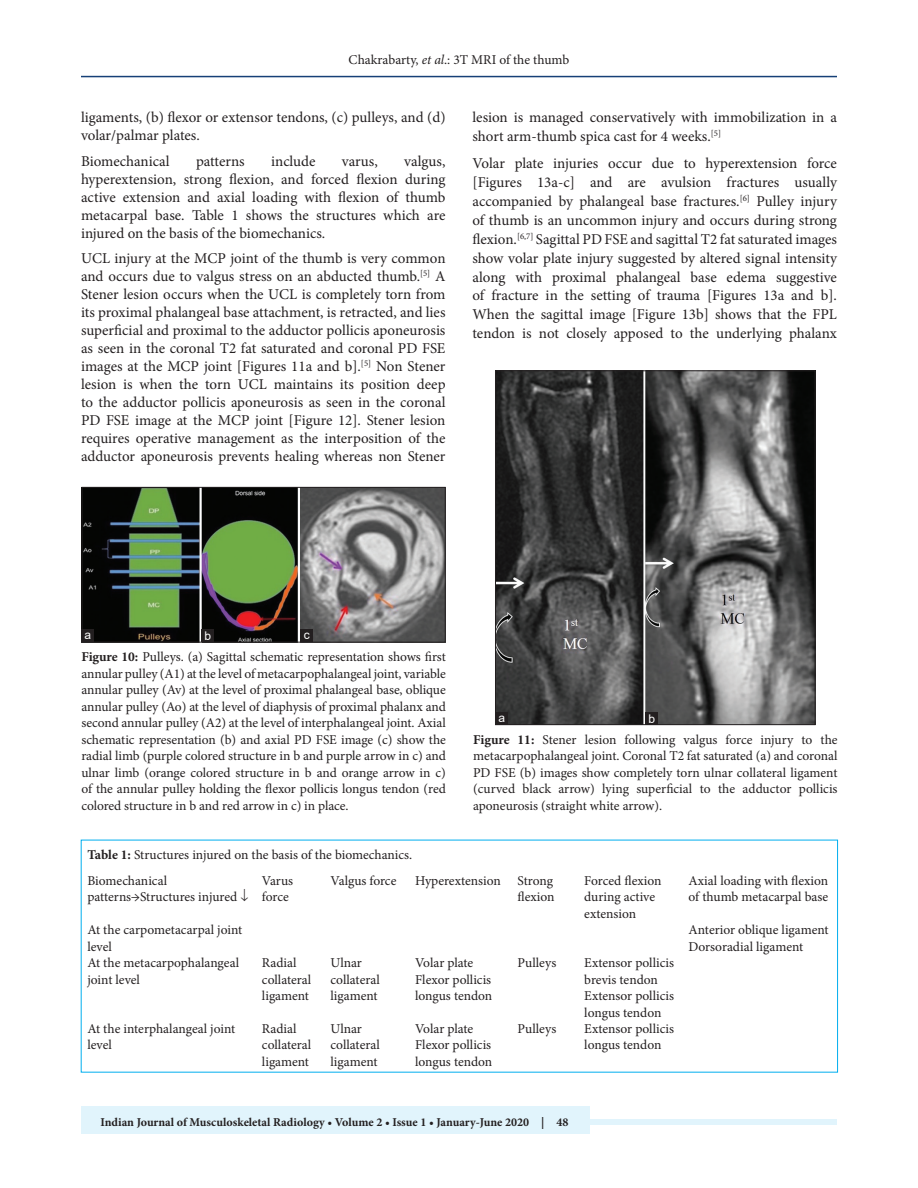
<style>
.page{position:relative;width:918px;height:1188px;background:#fff}
.page>*{position:absolute;margin:0;border:0;box-sizing:border-box;transform-origin:0 0}
.TX{font:15px/18px "Minion Pro";letter-spacing:-.005em;color:#231f20;text-align:justify}
.FGC{font:13.5px/16.5px "Minion Pro";letter-spacing:-.005em;color:#231f20;text-align:justify}
.TB{font:13.5px/16.5px "Minion Pro";color:#231f20}
.TBL{font:13.5px/16.5px "Minion Pro";color:#231f20}
.TT{font:13.5px "Minion Pro";color:#231f20}
.t1{font:700 12px "Minion Pro";color:#231f20}
.LABEL{font:12px "Arial";color:#fff}
.s1{font-style:italic}
.s2{font-weight:700}
</style>
<div class="page">
<div style="left:81px;top:1119px;width:756px;height:6px;background:#e1f4fc"></div>
<div style="left:81px;top:1106px;width:508px;height:28px;background:#e1f4fc"></div>
<hr style="left:81px;top:76px;width:756px;height:1px;background:#164077">
<img style="left:84px;top:489px;width:359px;height:151px">
<div style="left:82px;top:487px;width:363px;height:155px;border:1px solid #231f20"></div>
<div style="left:300px;top:630px;width:13px;height:12px;background:#231f20"></div>
<div style="left:202px;top:630px;width:12px;height:12px;background:#231f20"></div>
<div style="left:81px;top:630px;width:13px;height:12px;background:#231f20"></div>
<img style="left:497px;top:373px;width:316px;height:350px">
<div style="left:495px;top:371px;width:320px;height:354px;border:1px solid #231f20"></div>
<div style="left:646px;top:712px;width:12px;height:13px;background:#231f20"></div>
<div style="left:495px;top:712px;width:13px;height:13px;background:#231f20"></div>
<p class="FGC" style="left:349px;top:51px;width:222px">Chakrabarty, <span class="s1">et al</span>.: 3T MRI of the thumb</p>
<p class="TX" style="left:81px;top:109px;width:366px">ligaments, (b) flexor or extensor tendons, (c) pulleys, and (d) volar/palmar plates.</p>
<p class="TX" style="left:81px;top:152px;width:90px">Biomechanical</p>
<p class="TX" style="left:196px;top:152px;width:50px">patterns</p>
<p class="TX" style="left:271px;top:152px;width:46px">include</p>
<p class="TX" style="left:342px;top:152px;width:37px">varus,</p>
<p class="TX" style="left:81px;top:152px;width:366px;text-indent:323px">valgus, hyperextension, strong flexion, and forced flexion during active extension and axial loading with flexion of thumb metacarpal base. Table 1 shows the structures which are injured on the basis of the biomechanics.</p>
<p class="TX" style="left:81px;top:250px;width:366px">UCL injury at the MCP joint of the thumb is very common and occurs due to valgus stress on an abducted thumb.<sup>[5]</sup> A Stener lesion occurs when the UCL is completely torn from its proximal phalangeal base attachment, is retracted, and lies superficial and proximal to the adductor pollicis aponeurosis as seen in the coronal T2 fat saturated and coronal PD FSE images at the MCP joint [Figures 11a and b].<sup>[5]</sup> Non Stener lesion is when the torn UCL maintains its position deep to the adductor pollicis aponeurosis as seen in the coronal PD FSE image at the MCP joint [Figure 12]. Stener lesion requires operative management as the interposition of the adductor aponeurosis prevents healing whereas non Stener</p>
<p class="TX" style="left:472px;top:108px;width:366px;line-height:18.9px">lesion is managed conservatively with immobilization in a short arm-thumb spica cast for 4 weeks.<sup>[5]</sup></p>
<p class="TX" style="left:472px;top:154px;width:366px;line-height:18.9px">Volar plate injuries occur due to hyperextension force [Figures 13a-c] and are avulsion fractures usually accompanied by phalangeal base fractures.<sup>[6]</sup> Pulley injury of thumb is an uncommon injury and occurs during strong flexion.<sup>[6,7]</sup> Sagittal PD FSE and sagittal T2 fat saturated images show volar plate injury suggested by altered signal intensity along with proximal phalangeal base edema suggestive of fracture in the setting of trauma [Figures 13a and b].<br>When the sagittal image [Figure 13b] shows that the FPL tendon is not closely apposed to the underlying phalanx</p>
<p class="LABEL" style="left:84px;top:627px;width:8px">a</p>
<p class="LABEL" style="left:205px;top:628px;width:8px">b</p>
<p class="LABEL" style="left:304px;top:627px;width:7px">c</p>
<p class="FGC" style="left:81px;top:649px;width:366px"><span class="s2">Figure 10:</span> Pulleys. (a) Sagittal schematic representation shows first annular pulley (A1) at the level of metacarpophalangeal joint, variable annular pulley (Av) at the level of proximal phalangeal base, oblique annular pulley (Ao) at the level of diaphysis of proximal phalanx and second annular pulley (A2) at the level of interphalangeal joint. Axial schematic representation (b) and axial PD FSE image (c) show the radial limb (purple colored structure in b and purple arrow in c) and ulnar limb (orange colored structure in b and orange arrow in c) of the annular pulley holding the flexor pollicis longus tendon (red colored structure in b and red arrow in c) in place.</p>
<p class="LABEL" style="left:498px;top:709px;width:8px">a</p>
<p class="LABEL" style="left:649px;top:710px;width:8px">b</p>
<p class="FGC" style="left:473px;top:731px;width:366px"><span class="s2">Figure 11:</span> Stener lesion following valgus force injury to the metacarpophalangeal joint. Coronal T2 fat saturated (a) and coronal PD FSE (b) images show completely torn ulnar collateral ligament (curved black arrow) lying superficial to the adductor pollicis aponeurosis (straight white arrow).</p>
<p class="TT" style="left:87px;top:846px;width:326px"><span class="s2">Table 1:</span> Structures injured on the basis of the biomechanics.</p>
<p class="TB" style="left:87px;top:872px;width:163px">Biomechanical patterns→Structures injured ↓</p>
<p class="TB" style="left:262px;top:872px;width:33px">Varus force</p>
<p class="TB" style="left:331px;top:872px;width:67px">Valgus force</p>
<p class="TB" style="left:415px;top:872px;width:87px">Hyperextension</p>
<p class="TB" style="left:518px;top:872px;width:39px">Strong flexion</p>
<p class="TB" style="left:584px;top:872px;width:79px">Forced flexion during active extension</p>
<p class="TB" style="left:689px;top:872px;width:141px">Axial loading with flexion of thumb metacarpal base</p>
<p class="TB" style="left:87px;top:922px;width:157px">At the carpometacarpal joint level</p>
<p class="TB" style="left:689px;top:922px;width:142px">Anterior oblique ligament</p>
<p class="TB" style="left:689px;top:938px;width:116px">Dorsoradial ligament</p>
<p class="TB" style="left:87px;top:955px;width:153px">At the metacarpophalangeal joint level</p>
<p class="TB" style="left:262px;top:955px;width:51px">Radial collateral ligament</p>
<p class="TB" style="left:331px;top:955px;width:51px">Ulnar collateral ligament</p>
<p class="TB" style="left:415px;top:955px;width:60px">Volar plate</p>
<p class="TB" style="left:415px;top:971px;width:79px">Flexor pollicis longus tendon</p>
<p class="TBL" style="left:87px;top:1020px;width:150px">At the interphalangeal joint level</p>
<p class="TBL" style="left:262px;top:1020px;width:51px">Radial collateral ligament</p>
<p class="TBL" style="left:331px;top:1020px;width:51px">Ulnar collateral ligament</p>
<p class="TBL" style="left:415px;top:1020px;width:60px">Volar plate</p>
<p class="TBL" style="left:415px;top:1037px;width:79px">Flexor pollicis longus tendon</p>
<p class="TB" style="left:518px;top:955px;width:40px">Pulleys</p>
<p class="TB" style="left:584px;top:955px;width:91px">Extensor pollicis brevis tendon</p>
<p class="TB" style="left:584px;top:988px;width:91px">Extensor pollicis longus tendon</p>
<p class="TBL" style="left:518px;top:1020px;width:40px">Pulleys</p>
<p class="TBL" style="left:584px;top:1020px;width:91px">Extensor pollicis longus tendon</p>
<p class="t1" style="left:100px;top:1113px;width:469px">Indian Journal of Musculoskeletal Radiology • Volume 2 • Issue 1 • January-June 2020 | 48</p>
</div>
